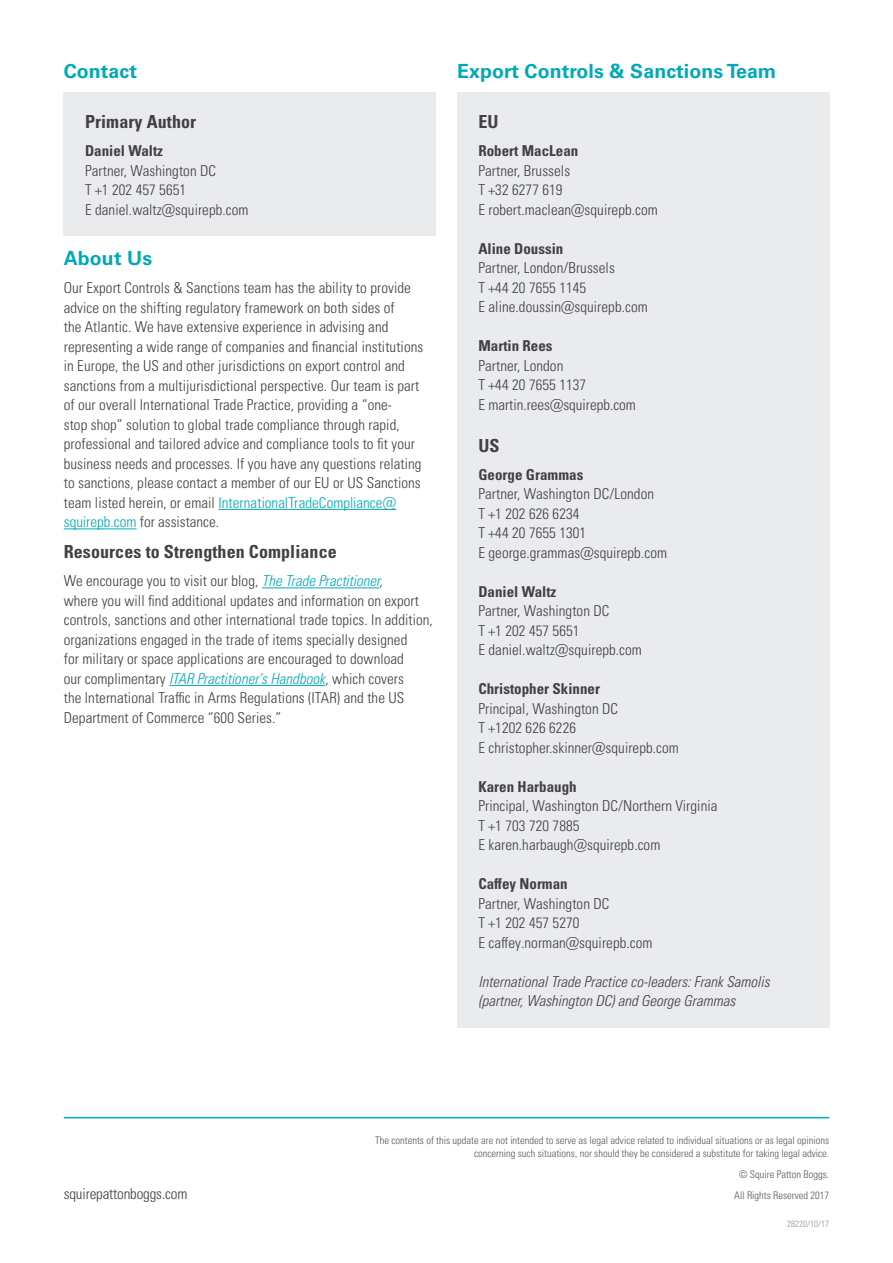
<style>
.page{position:relative;width:893px;height:1263px;background:#fff}
.page>*{position:absolute;margin:0;border:0;box-sizing:border-box;transform-origin:0 0}
.Body{font:700 19.5px "Univers LTCYR 65";letter-spacing:.005em;color:#00a9b7}
.Body-2{font:18px "Univers LTCYR 67 Bold Cond";letter-spacing:.005em;color:#414042}
.Body-3{font:15px/19.5px "Univers LTCYR 47 Light Cond";letter-spacing:.005em;color:#414042}
.Contact{font:15px "Univers LTCYR 47 Light Cond";letter-spacing:.005em;color:#414042}
.Contact-2{font:15px "Univers LTCYR 67 Bold Cond";color:#414042}
.Body-4{font:15px/19.5px "Univers LTCYR 47 Light Cond Obl";color:#414042}
.t1{font:10.5px/12.6px "Univers LTCYR 47 Light Cond";color:#58595b;text-align:right}
.t2{font:9px "Univers LTCYR 47 Light Cond";color:#939598}
.s1{color:#00a9b7}
.s2{font-family:"Univers LTCYR 47 Light Cond Obl";color:#00a9b7}
.s3{font-family:"Univers LTCYR 47 Light Cond Obl"}
</style>
<div class="page">
<hr style="left:218px;top:509px;width:178px;height:1px;background:#00a9b7">
<hr style="left:64px;top:528px;width:73px;height:1px;background:#00a9b7">
<hr style="left:262px;top:587px;width:117px;height:1px;background:#00a9b7">
<hr style="left:169px;top:685px;width:156px;height:1px;background:#00a9b7">
<div style="left:64px;top:92px;width:372px;height:144px;background:#e9ebed"></div>
<div style="left:457px;top:92px;width:372px;height:935px;background:#e9ebed"></div>
<hr style="left:64px;top:1117px;width:765px;height:1px;background:#00a9b7">
<p class="Body" style="left:64px;top:57px;width:75px">Contact</p>
<p class="Body-2" style="left:85px;top:111px;width:113px">Primary Author</p>
<p class="Contact-2" style="left:85px;top:142px;width:80px">Daniel Waltz</p>
<p class="Contact" style="left:85px;top:160px;width:133px">Partner, Washington DC</p>
<p class="Contact" style="left:85px;top:180px;width:103px">T +1 202 457 5651</p>
<p class="Contact" style="left:85px;top:199px;width:165px">E daniel.waltz@squirepb.com</p>
<p class="Body" style="left:64px;top:245px;width:90px">About Us</p>
<p class="Body-3" style="left:64px;top:277px;width:361px">Our Export Controls &amp; Sanctions team has the ability to provide advice on the shifting regulatory framework on both sides of<br>the Atlantic. We have extensive experience in advising and representing a wide range of companies and financial institutions in Europe, the US and other jurisdictions on export control and sanctions from a multijurisdictional perspective. Our team is part of our overall International Trade Practice, providing a “one-<br>stop shop” solution to global trade compliance through rapid, professional and tailored advice and compliance tools to fit your business needs and processes. If you have any questions relating to sanctions, please contact a member of our EU or US Sanctions team listed herein, or email <span class="s1">InternationalTradeCompliance@ squirepb.com</span> for assistance.</p>
<p class="Body-2" style="left:64px;top:541px;width:274px">Resources to Strengthen Compliance</p>
<p class="Body-3" style="left:64px;top:570px;width:371px">We encourage you to visit our blog, <span class="s2">The Trade Practitioner</span><span class="s3">,<br></span>where you will find additional updates and information on export controls, sanctions and other international trade topics. In addition, organizations engaged in the trade of items specially designed<br>for military or space applications are encouraged to download<br>our complimentary <span class="s2">ITAR Practitioner’s Handbook</span>, which covers<br>the International Traffic in Arms Regulations (ITAR) and the US Department of Commerce “600 Series.”</p>
<p class="Body" style="left:457px;top:57px;width:321px">Export Controls &amp; Sanctions Team</p>
<p class="Body-2" style="left:478px;top:111px;width:22px">EU</p>
<p class="Contact-2" style="left:478px;top:142px;width:101px">Robert MacLean</p>
<p class="Contact" style="left:478px;top:160px;width:93px">Partner, Brussels</p>
<p class="Contact" style="left:478px;top:180px;width:86px">T +32 6277 619</p>
<p class="Contact" style="left:478px;top:199px;width:181px">E robert.maclean@squirepb.com</p>
<p class="Contact-2" style="left:478px;top:239px;width:86px">Aline Doussin</p>
<p class="Contact" style="left:478px;top:258px;width:138px">Partner, London/Brussels</p>
<p class="Contact" style="left:478px;top:277px;width:109px">T +44 20 7655 1145</p>
<p class="Contact" style="left:478px;top:297px;width:171px">E aline.doussin@squirepb.com</p>
<p class="Contact-2" style="left:478px;top:337px;width:76px">Martin Rees</p>
<p class="Contact" style="left:478px;top:355px;width:86px">Partner, London</p>
<p class="Contact" style="left:478px;top:375px;width:109px">T +44 20 7655 1137</p>
<p class="Contact" style="left:478px;top:394px;width:159px">E martin.rees@squirepb.com</p>
<p class="Body-2" style="left:478px;top:434px;width:23px">US</p>
<p class="Contact-2" style="left:478px;top:465px;width:106px">George Grammas</p>
<p class="Contact" style="left:478px;top:484px;width:177px">Partner, Washington DC/London</p>
<p class="Contact" style="left:478px;top:503px;width:103px">T +1 202 626 6234</p>
<p class="Contact" style="left:478px;top:523px;width:109px">T +44 20 7655 1301</p>
<p class="Contact" style="left:478px;top:542px;width:190px">E george.grammas@squirepb.com</p>
<p class="Contact-2" style="left:478px;top:582px;width:80px">Daniel Waltz</p>
<p class="Contact" style="left:478px;top:601px;width:133px">Partner, Washington DC</p>
<p class="Contact" style="left:478px;top:620px;width:103px">T +1 202 457 5651</p>
<p class="Contact" style="left:478px;top:640px;width:165px">E daniel.waltz@squirepb.com</p>
<p class="Contact-2" style="left:478px;top:680px;width:123px">Christopher Skinner</p>
<p class="Contact" style="left:478px;top:698px;width:141px">Principal, Washington DC</p>
<p class="Contact" style="left:478px;top:718px;width:99px">T +1202 626 6226</p>
<p class="Contact" style="left:478px;top:737px;width:202px">E christopher.skinner@squirepb.com</p>
<p class="Contact-2" style="left:478px;top:777px;width:100px">Karen Harbaugh</p>
<p class="Contact" style="left:478px;top:796px;width:241px">Principal, Washington DC/Northern Virginia</p>
<p class="Contact" style="left:478px;top:815px;width:103px">T +1 703 720 7885</p>
<p class="Contact" style="left:478px;top:835px;width:183px">E karen.harbaugh@squirepb.com</p>
<p class="Contact-2" style="left:478px;top:875px;width:91px">Caffey Norman</p>
<p class="Contact" style="left:478px;top:893px;width:133px">Partner, Washington DC</p>
<p class="Contact" style="left:478px;top:913px;width:103px">T +1 202 457 5270</p>
<p class="Contact" style="left:478px;top:932px;width:176px">E caffey.norman@squirepb.com</p>
<p class="Body-4" style="left:478px;top:971px;width:293px">International Trade Practice co-leaders: Frank Samolis (partner, Washington DC) and George Grammas</p>
<p class="t1" style="left:375px;top:1134px;width:456px">The contents of this update are not intended to serve as legal advice related to individual situations or as legal opinions concerning such situations, nor should they be considered a substitute for taking legal advice.</p>
<p class="t1" style="left:739px;top:1167px;width:92px">© Squire Patton Boggs.</p>
<p class="Body-3" style="left:64px;top:1183px;width:125px">squirepattonboggs.com</p>
<p class="t1" style="left:734px;top:1188px;width:97px">All Rights Reserved 2017</p>
<p class="t2" style="left:787px;top:1217px;width:43px">28220/10/17</p>
</div>
